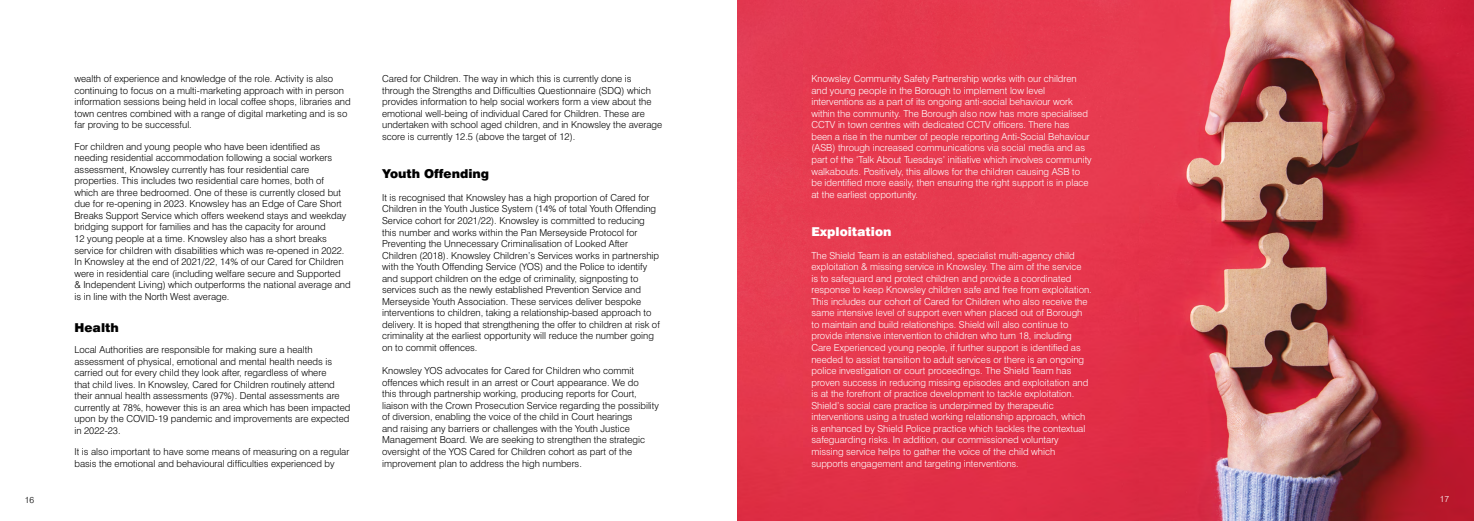
<style>
.page{position:relative;width:1474px;height:521px;background:#fff}
.page>*{position:absolute;margin:0;border:0;box-sizing:border-box;transform-origin:0 0}
.Paragraph1{font:900 12.25px "Swiss 721 BT";color:#000}
.Paragraph1-2{font:900 12.25px "Swiss 721 BT";color:#fff}
.Paragraph1-3{font:300 9.62px/11.5px "Swiss 721 BT";color:#000}
.Paragraph1-4{font:300 9.62px/11.5px "Swiss 721 BT";color:#fff}
.Paragraph1-5{font:300 8.75px "Swiss 721 BT";color:#000}
.Paragraph1-6{font:300 8.75px "Swiss 721 BT";color:#fff}
</style>
<div class="page">
<img style="left:737px;top:0;width:736px;height:521px">
<p class="Paragraph1-3" style="left:74px;top:73px;width:278px">wealth of experience and knowledge of the role. Activity is also continuing to focus on a multi-marketing approach with in person information sessions being held in local coffee shops, libraries and town centres combined with a range of digital marketing and is so far proving to be successful.</p>
<p class="Paragraph1-3" style="left:74px;top:140px;width:278px">For children and young people who have been identified as needing residential accommodation following a social workers assessment, Knowsley currently has four residential care properties. This includes two residential care homes, both of which are three bedroomed. One of these is currently closed but due for re-opening in 2023. Knowsley has an Edge of Care Short Breaks Support Service which offers weekend stays and weekday bridging support for families and has the capacity for around<br>12 young people at a time. Knowsley also has a short breaks service for children with disabilities which was re-opened in 2022.<br>In Knowsley at the end of 2021/22, 14% of our Cared for Children were in residential care (including welfare secure and Supported<br>&amp; Independent Living) which outperforms the national average and is in line with the North West average.</p>
<p class="Paragraph1" style="left:74px;top:320px;width:46px">Health</p>
<p class="Paragraph1-3" style="left:74px;top:344px;width:277px">Local Authorities are responsible for making sure a health assessment of physical, emotional and mental health needs is carried out for every child they look after, regardless of where<br>that child lives. In Knowsley, Cared for Children routinely attend their annual health assessments (97%). Dental assessments are currently at 78%, however this is an area which has been impacted upon by the COVID-19 pandemic and improvements are expected in 2022-23.</p>
<p class="Paragraph1-3" style="left:74px;top:446px;width:276px">It is also important to have some means of measuring on a regular basis the emotional and behavioural difficulties experienced by</p>
<p class="Paragraph1-3" style="left:382px;top:73px;width:282px">Cared for Children. The way in which this is currently done is through the Strengths and Difficulties Questionnaire (SDQ) which provides information to help social workers form a view about the emotional well-being of individual Cared for Children. These are undertaken with school aged children, and in Knowsley the average score is currently 12.5 (above the target of 12).</p>
<p class="Paragraph1" style="left:382px;top:166px;width:109px">Youth Offending</p>
<p class="Paragraph1-3" style="left:382px;top:192px;width:279px">It is recognised that Knowsley has a high proportion of Cared for Children in the Youth Justice System (14% of total Youth Offending Service cohort for 2021/22). Knowsley is committed to reducing this number and works within the Pan Merseyside Protocol for Preventing the Unnecessary Criminalisation of Looked After Children (2018). Knowsley Children’s Services works in partnership with the Youth Offending Service (YOS) and the Police to identify and support children on the edge of criminality, signposting to services such as the newly established Prevention Service and Merseyside Youth Association. These services deliver bespoke interventions to children, taking a relationship-based approach to delivery. It is hoped that strengthening the offer to children at risk of criminality at the earliest opportunity will reduce the number going on to commit offences.</p>
<p class="Paragraph1-3" style="left:382px;top:365px;width:278px">Knowsley YOS advocates for Cared for Children who commit offences which result in an arrest or Court appearance. We do<br>this through partnership working, producing reports for Court, liaison with the Crown Prosecution Service regarding the possibility of diversion, enabling the voice of the child in Court hearings<br>and raising any barriers or challenges with the Youth Justice Management Board. We are seeking to strengthen the strategic oversight of the YOS Cared for Children cohort as part of the improvement plan to address the high numbers.</p>
<p class="Paragraph1-4" style="left:811px;top:73px;width:282px">Knowsley Community Safety Partnership works with our children and young people in the Borough to implement low level interventions as a part of its ongoing anti-social behaviour work within the community. The Borough also now has more specialised CCTV in town centres with dedicated CCTV officers. There has been a rise in the number of people reporting Anti-Social Behaviour (ASB) through increased communications via social media and as part of the ‘Talk About Tuesdays’ initiative which involves community walkabouts. Positively, this allows for the children causing ASB to be identified more easily, then ensuring the right support is in place at the earliest opportunity.</p>
<p class="Paragraph1-2" style="left:811px;top:224px;width:82px">Exploitation</p>
<p class="Paragraph1-4" style="left:811px;top:249px;width:282px">The Shield Team is an established, specialist multi-agency child exploitation &amp; missing service in Knowsley. The aim of the service<br>is to safeguard and protect children and provide a coordinated response to keep Knowsley children safe and free from exploitation.<br>This includes our cohort of Cared for Children who also receive the same intensive level of support even when placed out of Borough to maintain and build relationships. Shield will also continue to provide intensive intervention to children who turn 18, including Care Experienced young people, if further support is identified as needed to assist transition to adult services or there is an ongoing police investigation or court proceedings. The Shield Team has proven success in reducing missing episodes and exploitation and is at the forefront of practice development to tackle exploitation.<br>Shield’s social care practice is underpinned by therapeutic interventions using a trusted working relationship approach, which is enhanced by Shield Police practice which tackles the contextual safeguarding risks. In addition, our commissioned voluntary missing service helps to gather the voice of the child which supports engagement and targeting interventions.</p>
<p class="Paragraph1-5" style="left:25px;top:495px;width:11px">16</p>
<p class="Paragraph1-6" style="left:1439px;top:494px;width:11px">17</p>
</div>
